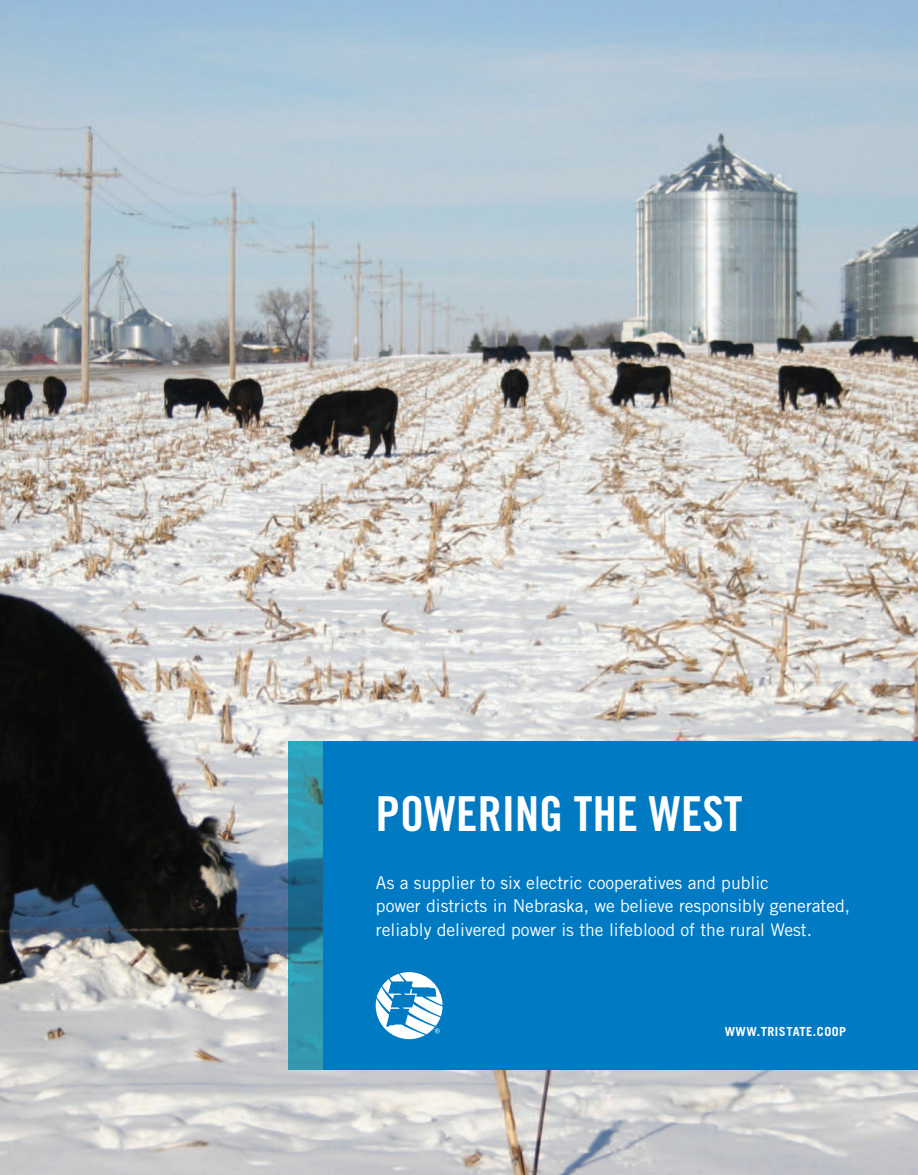
<style>
.page{position:relative;width:918px;height:1175px;background:#fff}
.page>*{position:absolute;margin:0;border:0;box-sizing:border-box;transform-origin:0 0}
.t1{font:48.15px "Trade Gothic Bold Cond Twenty";color:#fff}
.t2{font:17.55px/23.4px "Trade Gothic";color:#fff}
.t3{font:700 12.6px "Trade Gothic";letter-spacing:.04em;color:#fff}
</style>
<div class="page">
<img style="left:0;top:0;width:918px;height:1174px">
<img style="left:288px;top:741px;width:35px;height:328px">
<div style="left:323px;top:741px;width:595px;height:328px;background:#007bc3"></div>
<svg style="left:376px;top:972px;width:67px;height:67px"></svg>
<h1 class="t1" style="left:376px;top:796px;width:368px">POWERING THE WEST</h1>
<p class="t2" style="left:376px;top:872px;width:476px">As a supplier to six electric cooperatives and public<br>power districts in Nebraska, we believe responsibly generated, reliably delivered power is the lifeblood of the rural West.</p>
<p class="t3" style="left:725px;top:1026px;width:123px">WWW.TRISTATE.COOP</p>
</div>
